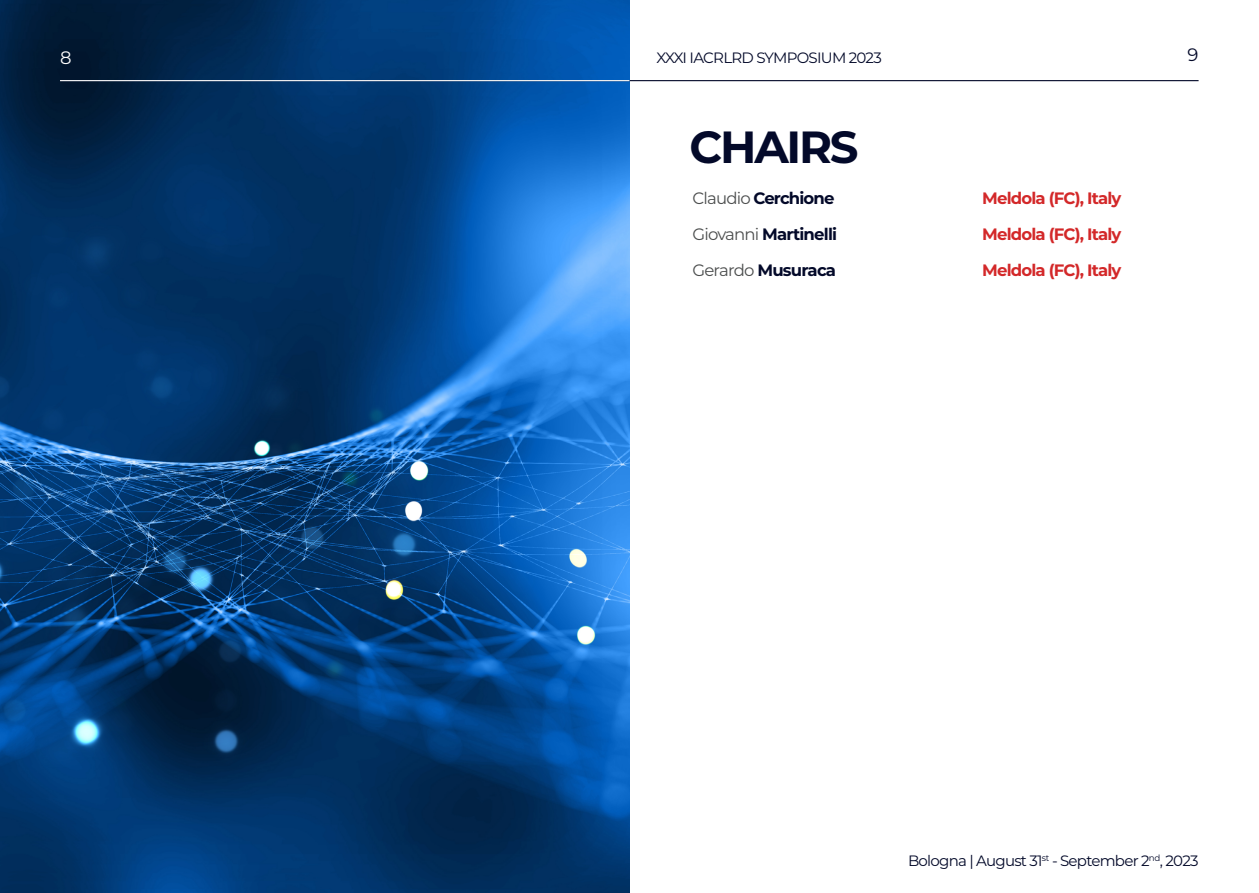
<style>
.page{position:relative;width:1259px;height:893px;background:#fff}
.page>*{position:absolute;margin:0;border:0;box-sizing:border-box;transform-origin:0 0}
.t1{font:700 45px "Montserrat";letter-spacing:-.05em;color:#030929}
.t2{font:18px "Montserrat";color:#030929}
.t3{font:18px "Montserrat";color:#fff}
.t4{font:700 16.5px/36px "Montserrat";letter-spacing:-.05em;color:#d32829;text-align:justify}
.t5{font:700 16.5px/36px "Montserrat";letter-spacing:-.05em;color:#030929}
.t6{font:15px "Montserrat";letter-spacing:-.05em;color:#030929}
.s1{font-weight:400;color:#4b4d4d}
</style>
<div class="page">
<img style="left:0;top:0;width:629px;height:893px">
<hr style="left:629px;top:80px;width:569px;height:1px;background:#030929">
<hr style="left:60px;top:80px;width:569px;height:1px;background:#fff">
<p class="t3" style="left:60px;top:45px;width:13px">8</p>
<p class="t6" style="left:656px;top:48px;width:227px">XXXI IACRLRD SYMPOSIUM 2023</p>
<h1 class="t1" style="left:689px;top:114px;width:171px">CHAIRS</h1>
<p class="t5" style="left:692px;top:179px;width:146px"><span class="s1">Claudio</span> Cerchione<br><span class="s1">Giovanni</span> Martinelli<br><span class="s1">Gerardo</span> Musuraca</p>
<p class="t4" style="left:982px;top:179px;width:141px">Meldola (FC), Italy Meldola (FC), Italy Meldola (FC), Italy</p>
<p class="t2" style="left:1187px;top:43px;width:12px">9</p>
<p class="t6" style="left:908px;top:851px;width:292px">Bologna | August 31<sup>st</sup> - September 2<sup>nd</sup>, 2023</p>
</div>
